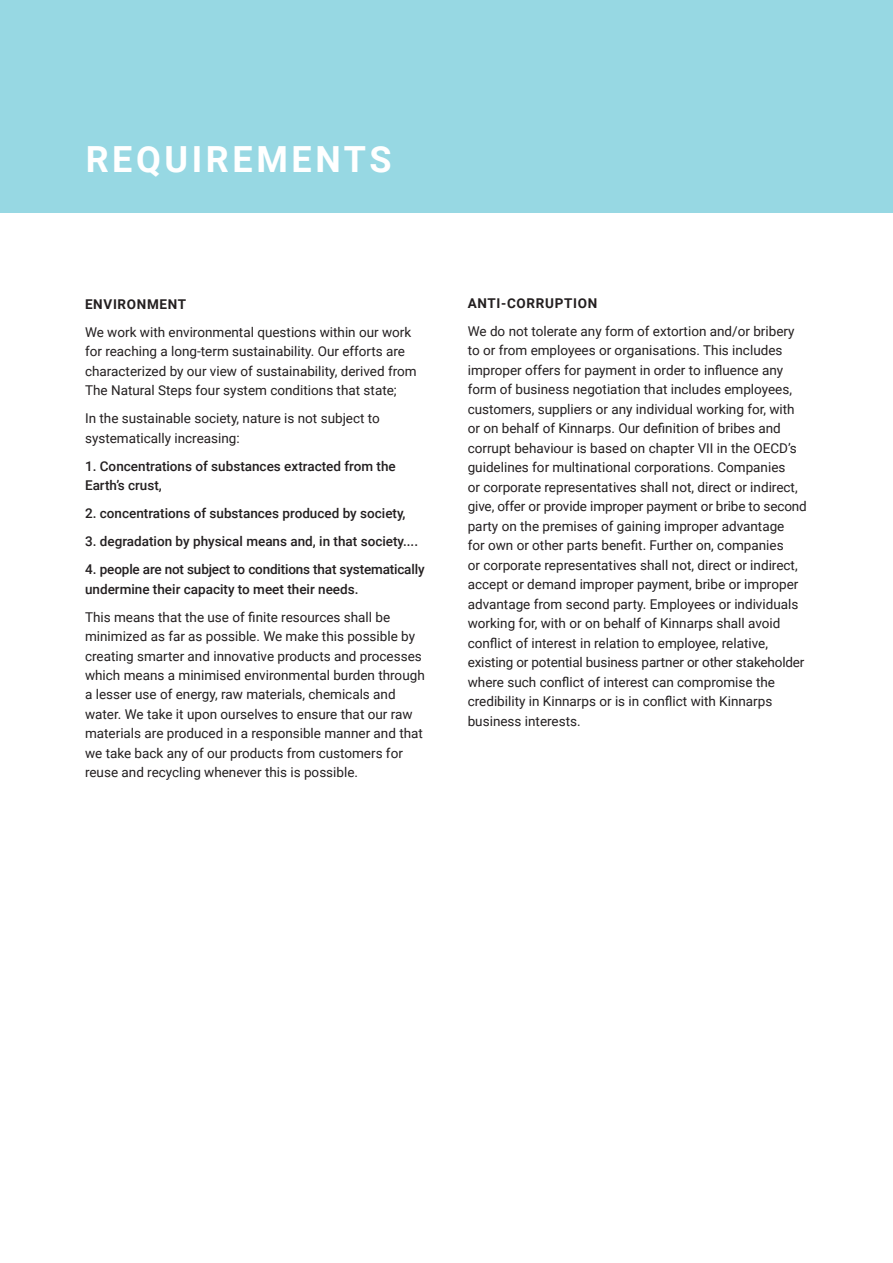
<style>
.page{position:relative;width:893px;height:1263px;background:#fff}
.page>*{position:absolute;margin:0;border:0;box-sizing:border-box;transform-origin:0 0}
.t1{font:700 36px "Roboto";letter-spacing:.1em;color:#fff}
.t2{font:13.5px/19.5px "Roboto";color:#231f20}
.t3{font:500 13.5px/19.5px "Roboto";color:#231f20}
.t4{font:700 13.5px "Roboto";letter-spacing:.05em;color:#231f20}
</style>
<div class="page">
<div style="left:0;top:0;width:893px;height:213px;background:#97d8e3"></div>
<h1 class="t1" style="left:86px;top:134px;width:307px">REQUIREMENTS</h1>
<p class="t4" style="left:85px;top:294px;width:103px">ENVIRONMENT</p>
<p class="t2" style="left:85px;top:321px;width:333px">We work with environmental questions within our work for reaching a long-term sustainability. Our efforts are characterized by our view of sustainability, derived from The Natural Steps four system conditions that state;</p>
<p class="t2" style="left:85px;top:408px;width:296px">In the sustainable society, nature is not subject to systematically increasing:</p>
<p class="t3" style="left:85px;top:455px;width:312px">1. Concentrations of substances extracted from the<br>Earth’s crust,</p>
<p class="t3" style="left:85px;top:503px;width:322px">2. concentrations of substances produced by society,</p>
<p class="t3" style="left:85px;top:531px;width:335px">3. degradation by physical means and, in that society....</p>
<p class="t3" style="left:85px;top:559px;width:341px">4. people are not subject to conditions that systematically undermine their capacity to meet their needs.</p>
<p class="t2" style="left:85px;top:606px;width:341px">This means that the use of finite resources shall be minimized as far as possible. We make this possible by creating smarter and innovative products and processes which means a minimised environmental burden through a lesser use of energy, raw materials, chemicals and water. We take it upon ourselves to ensure that our raw materials are produced in a responsible manner and that we take back any of our products from customers for reuse and recycling whenever this is possible.</p>
<p class="t4" style="left:468px;top:293px;width:131px">ANTI-CORRUPTION</p>
<p class="t2" style="left:468px;top:321px;width:341px">We do not tolerate any form of extortion and/or bribery to or from employees or organisations. This includes improper offers for payment in order to influence any form of business negotiation that includes employees, customers, suppliers or any individual working for, with or on behalf of Kinnarps. Our definition of bribes and corrupt behaviour is based on chapter VII in the OECD’s guidelines for multinational corporations. Companies<br>or corporate representatives shall not, direct or indirect, give, offer or provide improper payment or bribe to second party on the premises of gaining improper advantage<br>for own or other parts benefit. Further on, companies<br>or corporate representatives shall not, direct or indirect, accept or demand improper payment, bribe or improper advantage from second party. Employees or individuals working for, with or on behalf of Kinnarps shall avoid conflict of interest in relation to employee, relative, existing or potential business partner or other stakeholder where such conflict of interest can compromise the credibility in Kinnarps or is in conflict with Kinnarps business interests.</p>
</div>
